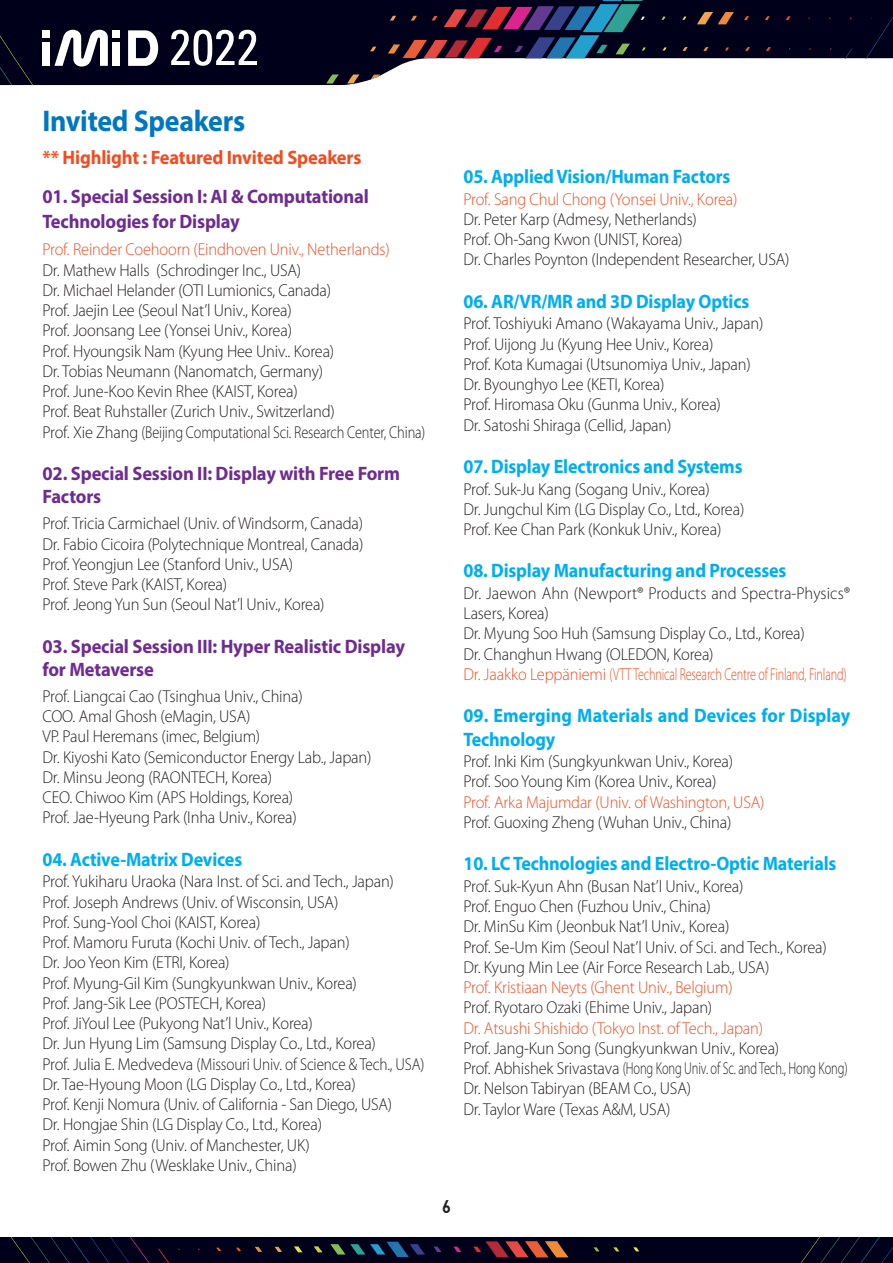
<style>
.page{position:relative;width:893px;height:1263px;background:#fff}
.page>*{position:absolute;margin:0;border:0;box-sizing:border-box;transform-origin:0 0}
.t1{font:700 30px "Myriad Pro";letter-spacing:-.01em;color:#0077c0;scale:.93 1}
.t2{font:700 19.5px/23.4px "Myriad Pro";letter-spacing:-.01em;color:#00aeef;scale:.93 1}
.t3{font:700 19.5px/23.4px "Myriad Pro";letter-spacing:-.01em;color:#6e2c91;scale:.95 1}
.t4{font:700 19.5px "Myriad Pro";letter-spacing:-.01em;color:#f04d22;scale:.95 1}
.t5{font:18px "Dinbol";color:#231f20;scale:.9 1}
.t6{font:300 17.25px/20.2px "Myriad Pro";letter-spacing:-.01em;color:#231f20;scale:.95 1}
.t7{font:300 17.25px "Myriad Pro";letter-spacing:-.01em;color:#f04d22;scale:.95 1}
</style>
<div class="page">
<svg style="left:0;top:1237px;width:893px;height:26px;background:#0b0820"></svg>
<svg style="left:0;top:0;width:893px;height:85px"></svg>
<h1 class="t1" style="left:43px;top:102px;width:219px">Invited Speakers</h1>
<p class="t4" style="left:43px;top:145px;width:337px">** Highlight : Featured Invited Speakers</p>
<p class="t3" style="left:43px;top:183px;width:345px;line-height:24.9px">01. Special Session I: AI &amp; Computational<br>Technologies for Display</p>
<p class="t7" style="left:43px;top:240px;width:367px">Prof. Reinder Coehoorn (Eindhoven Univ., Netherlands)</p>
<p class="t6" style="left:43px;top:260px;width:404px">Dr. Mathew Halls (Schrodinger Inc., USA)<br>Dr. Michael Helander (OTI Lumionics, Canada)<br>Prof. Jaejin Lee (Seoul Nat’l Univ., Korea)<br>Prof. Joonsang Lee (Yonsei Univ., Korea)<br>Prof. Hyoungsik Nam (Kyung Hee Univ.. Korea)<br>Dr. Tobias Neumann (Nanomatch, Germany)<br>Prof. June-Koo Kevin Rhee (KAIST, Korea)<br>Prof. Beat Ruhstaller (Zurich Univ., Switzerland)<br>Prof. Xie Zhang (Beijing Computational Sci. Research Center, China)</p>
<p class="t3" style="left:43px;top:461px;width:378px">02. Special Session II: Display with Free Form<br>Factors</p>
<p class="t6" style="left:43px;top:514px;width:339px">Prof. Tricia Carmichael (Univ. of Windsorm, Canada)<br>Dr. Fabio Cicoira (Polytechnique Montreal, Canada)<br>Prof. Yeongjun Lee (Stanford Univ., USA)<br>Prof. Steve Park (KAIST, Korea)<br>Prof. Jeong Yun Sun (Seoul Nat’l Univ., Korea)</p>
<p class="t3" style="left:43px;top:634px;width:383px">03. Special Session III: Hyper Realistic Display for Metaverse</p>
<p class="t6" style="left:43px;top:686px;width:348px">Prof. Liangcai Cao (Tsinghua Univ., China)<br>COO. Amal Ghosh (eMagin, USA)<br>VP. Paul Heremans (imec, Belgium)<br>Dr. Kiyoshi Kato (Semiconductor Energy Lab., Japan)<br>Dr. Minsu Jeong (RAONTECH, Korea)<br>CEO. Chiwoo Kim (APS Holdings, Korea)<br>Prof. Jae-Hyeung Park (Inha Univ., Korea)</p>
<p class="t2" style="left:43px;top:847px;width:216px">04. Active-Matrix Devices</p>
<p class="t6" style="left:43px;top:872px;width:404px">Prof. Yukiharu Uraoka (Nara Inst. of Sci. and Tech., Japan)<br>Prof. Joseph Andrews (Univ. of Wisconsin, USA)<br>Prof. Sung-Yool Choi (KAIST, Korea)<br>Prof. Mamoru Furuta (Kochi Univ. of Tech., Japan)<br>Dr. Joo Yeon Kim (ETRI, Korea)<br>Prof. Myung-Gil Kim (Sungkyunkwan Univ., Korea)<br>Prof. Jang-Sik Lee (POSTECH, Korea)<br>Prof. JiYoul Lee (Pukyong Nat’l Univ., Korea)<br>Dr. Jun Hyung Lim (Samsung Display Co., Ltd., Korea)<br>Prof. Julia E. Medvedeva (Missouri Univ. of Science &amp; Tech., USA)<br>Dr. Tae-Hyoung Moon (LG Display Co., Ltd., Korea)<br>Prof. Kenji Nomura (Univ. of California - San Diego, USA)<br>Dr. Hongjae Shin (LG Display Co., Ltd., Korea)<br>Prof. Aimin Song (Univ. of Manchester, UK)<br>Prof. Bowen Zhu (Wesklake Univ., China)</p>
<p class="t2" style="left:463px;top:164px;width:288px">05. Applied Vision/Human Factors</p>
<p class="t7" style="left:463px;top:189px;width:290px">Prof. Sang Chul Chong (Yonsei Univ., Korea)</p>
<p class="t6" style="left:463px;top:209px;width:345px">Dr. Peter Karp (Admesy, Netherlands)<br>Prof. Oh-Sang Kwon (UNIST, Korea)<br>Dr. Charles Poynton (Independent Researcher, USA)</p>
<p class="t2" style="left:463px;top:289px;width:309px">06. AR/VR/MR and 3D Display Optics</p>
<p class="t6" style="left:463px;top:314px;width:317px">Prof. Toshiyuki Amano (Wakayama Univ., Japan)<br>Prof. Uijong Ju (Kyung Hee Univ., Korea)<br>Prof. Kota Kumagai (Utsunomiya Univ., Japan)<br>Dr. Byounghyo Lee (KETI, Korea)<br>Prof. Hiromasa Oku (Gunma Univ., Korea)<br>Dr. Satoshi Shiraga (Cellid, Japan)</p>
<p class="t2" style="left:463px;top:454px;width:302px">07. Display Electronics and Systems</p>
<p class="t6" style="left:463px;top:479px;width:297px">Prof. Suk-Ju Kang (Sogang Univ., Korea)<br>Dr. Jungchul Kim (LG Display Co., Ltd., Korea)<br>Prof. Kee Chan Park (Konkuk Univ., Korea)</p>
<p class="t2" style="left:463px;top:558px;width:349px">08. Display Manufacturing and Processes</p>
<p class="t6" style="left:463px;top:583px;width:409px">Dr. Jaewon Ahn (Newport® Products and Spectra-Physics® Lasers, Korea)<br>Dr. Myung Soo Huh (Samsung Display Co., Ltd., Korea)<br>Dr. Changhun Hwang (OLEDON, Korea)</p>
<p class="t7" style="left:463px;top:665px;width:405px">Dr. Jaakko Leppäniemi (VTT Technical Research Centre of Finland, Finland)</p>
<p class="t2" style="left:463px;top:703px;width:418px">09. Emerging Materials and Devices for Display<br>Technology</p>
<p class="t6" style="left:463px;top:752px;width:285px">Prof. Inki Kim (Sungkyunkwan Univ., Korea)<br>Prof. Soo Young Kim (Korea Univ., Korea)</p>
<p class="t7" style="left:463px;top:792px;width:318px">Prof. Arka Majumdar (Univ. of Washington, USA)</p>
<p class="t6" style="left:463px;top:812px;width:284px">Prof. Guoxing Zheng (Wuhan Univ., China)</p>
<p class="t2" style="left:463px;top:851px;width:403px">10. LC Technologies and Electro-Optic Materials</p>
<p class="t6" style="left:463px;top:876px;width:384px">Prof. Suk-Kyun Ahn (Busan Nat’l Univ., Korea)<br>Prof. Enguo Chen (Fuzhou Univ., China)<br>Dr. MinSu Kim (Jeonbuk Nat’l Univ., Korea)<br>Prof. Se-Um Kim (Seoul Nat’l Univ. of Sci. and Tech., Korea)<br>Dr. Kyung Min Lee (Air Force Research Lab., USA)</p>
<p class="t7" style="left:463px;top:978px;width:285px">Prof. Kristiaan Neyts (Ghent Univ., Belgium)</p>
<p class="t6" style="left:463px;top:998px;width:263px">Prof. Ryotaro Ozaki (Ehime Univ., Japan)</p>
<p class="t7" style="left:463px;top:1018px;width:317px">Dr. Atsushi Shishido (Tokyo Inst. of Tech., Japan)</p>
<p class="t6" style="left:463px;top:1038px;width:406px">Prof. Jang-Kun Song (Sungkyunkwan Univ., Korea)<br>Prof. Abhishek Srivastava (Hong Kong Univ. of Sc. and Tech., Hong Kong)<br>Dr. Nelson Tabiryan (BEAM Co., USA)<br>Dr. Taylor Ware (Texas A&amp;M, USA)</p>
<p class="t5" style="left:442px;top:1195px;width:11px">6</p>
</div>
